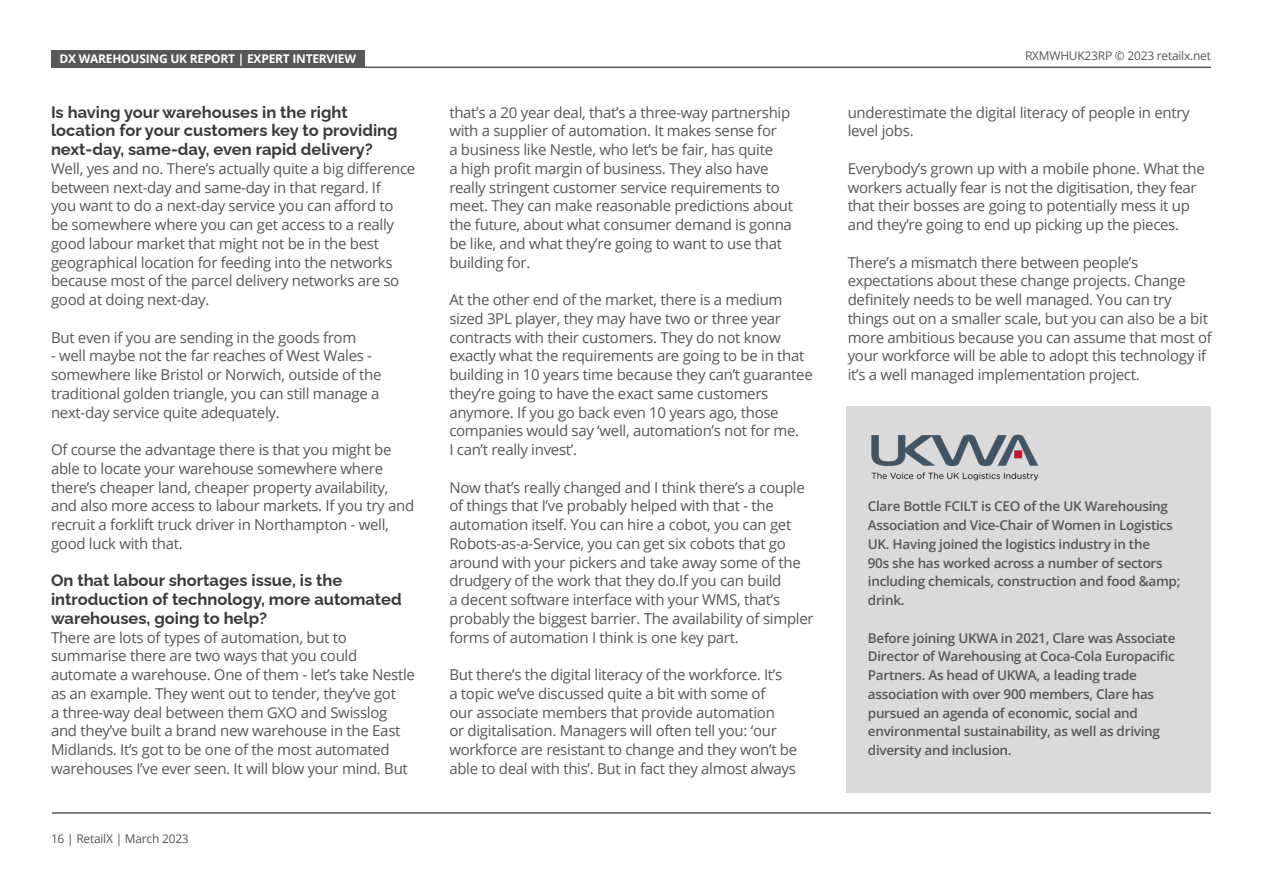
<style>
.page{position:relative;width:1263px;height:893px;background:#fff}
.page>*{position:absolute;margin:0;border:0;box-sizing:border-box;transform-origin:0 0}
.t1{font:700 16.5px/18.8px "Raleway";color:#3a3a39}
.t2{font:15px/18.8px "Open Sans";letter-spacing:-.02em;color:#575756}
.t3{font:600 13.5px/18.8px "Open Sans";letter-spacing:-.02em;color:#575756}
.t4{font:12px "Open Sans";letter-spacing:-.02em;color:#575756}
.t5{font:700 12px "Open Sans";letter-spacing:-.02em;color:#fff}
.t6{font:700 12px "Source Sans Pro";letter-spacing:-.02em;color:#fff}
</style>
<div class="page">
<hr style="left:51px;top:67px;width:1160px;height:1px;background:#575756">
<hr style="left:52px;top:812px;width:1159px;height:2px;background:#575756">
<div style="left:846px;top:406px;width:365px;height:387px;background:#dadada"></div>
<div style="left:51px;top:50px;width:313px;height:17px;background:#575756"></div>
<img style="left:871px;top:434px;width:168px;height:47px">
<p class="t6" style="left:57px;top:47px;width:215px">SUSTAINABILITY REPORT | INTRODUCTION</p>
<p class="t5" style="left:60px;top:50px;width:298px">DX WAREHOUSING UK REPORT | EXPERT INTERVIEW</p>
<p class="t4" style="left:1025px;top:47px;width:187px">RXMWHUK23RP © 2023 retailx.net</p>
<p class="t1" style="left:51px;top:100px;width:348px">Is having your warehouses in the right location for your customers key to providing next-day, same-day, even rapid delivery?</p>
<p class="t2" style="left:51px;top:159px;width:366px">Well, yes and no. There’s actually quite a big difference between next-day and same-day in that regard. If<br>you want to do a next-day service you can afford to<br>be somewhere where you can get access to a really good labour market that might not be in the best geographical location for feeding into the networks because most of the parcel delivery networks are so good at doing next-day.</p>
<p class="t2" style="left:51px;top:327px;width:307px">But even if you are sending in the goods from</p>
<p class="t2" style="left:51px;top:346px;width:332px">- well maybe not the far reaches of West Wales - somewhere like Bristol or Norwich, outside of the traditional golden triangle, you can still manage a next-day service quite adequately.</p>
<p class="t2" style="left:51px;top:440px;width:365px">Of course the advantage there is that you might be able to locate your warehouse somewhere where there’s cheaper land, cheaper property availability, and also more access to labour markets. If you try and recruit a forklift truck driver in Northampton - well, good luck with that.</p>
<p class="t1" style="left:51px;top:569px;width:352px">On that labour shortages issue, is the introduction of technology, more automated warehouses, going to help?</p>
<p class="t2" style="left:51px;top:627px;width:366px">There are lots of types of automation, but to summarise there are two ways that you could automate a warehouse. One of them - let’s take Nestle as an example. They went out to tender, they’ve got<br>a three-way deal between them GXO and Swisslog and they’ve built a brand new warehouse in the East Midlands. It’s got to be one of the most automated warehouses I’ve ever seen. It will blow your mind. But</p>
<p class="t2" style="left:449px;top:102px;width:345px">that’s a 20 year deal, that’s a three-way partnership with a supplier of automation. It makes sense for<br>a business like Nestle, who let’s be fair, has quite<br>a high profit margin of business. They also have really stringent customer service requirements to meet. They can make reasonable predictions about the future, about what consumer demand is gonna be like, and what they’re going to want to use that building for.</p>
<p class="t2" style="left:449px;top:290px;width:365px">At the other end of the market, there is a medium sized 3PL player, they may have two or three year contracts with their customers. They do not know exactly what the requirements are going to be in that building in 10 years time because they can’t guarantee they’re going to have the exact same customers anymore. If you go back even 10 years ago, those companies would say ‘well, automation’s not for me.<br>I can’t really invest’.</p>
<p class="t2" style="left:449px;top:477px;width:366px">Now that’s really changed and I think there’s a couple of things that I’ve probably helped with that - the automation itself. You can hire a cobot, you can get Robots-as-a-Service, you can get six cobots that go around with your pickers and take away some of the drudgery of the work that they do.If you can build<br>a decent software interface with your WMS, that’s probably the biggest barrier. The availability of simpler forms of automation I think is one key part.</p>
<p class="t2" style="left:449px;top:665px;width:349px">But there’s the digital literacy of the workforce. It’s<br>a topic we’ve discussed quite a bit with some of<br>our associate members that provide automation<br>or digitalisation. Managers will often tell you: ‘our workforce are resistant to change and they won’t be able to deal with this’. But in fact they almost always</p>
<p class="t2" style="left:848px;top:102px;width:344px">underestimate the digital literacy of people in entry level jobs.</p>
<p class="t2" style="left:848px;top:159px;width:359px">Everybody’s grown up with a mobile phone. What the workers actually fear is not the digitisation, they fear that their bosses are going to potentially mess it up and they’re going to end up picking up the pieces.</p>
<p class="t2" style="left:848px;top:252px;width:366px">There’s a mismatch there between people’s expectations about these change projects. Change definitely needs to be well managed. You can try things out on a smaller scale, but you can also be a bit more ambitious because you can assume that most of your workforce will be able to adopt this technology if it’s a well managed implementation project.</p>
<p class="t3" style="left:868px;top:497px;width:314px">Clare Bottle FCILT is CEO of the UK Warehousing Association and Vice-Chair of Women in Logistics UK. Having joined the logistics industry in the<br>90s she has worked across a number of sectors including chemicals, construction and food &amp;amp; drink.</p>
<p class="t3" style="left:868px;top:628px;width:309px">Before joining UKWA in 2021, Clare was Associate Director of Warehousing at Coca-Cola Europacific Partners. As head of UKWA, a leading trade association with over 900 members, Clare has pursued an agenda of economic, social and environmental sustainability, as well as driving diversity and inclusion.</p>
<p class="t4" style="left:51px;top:830px;width:139px">16 | RetailX | March 2023</p>
</div>
